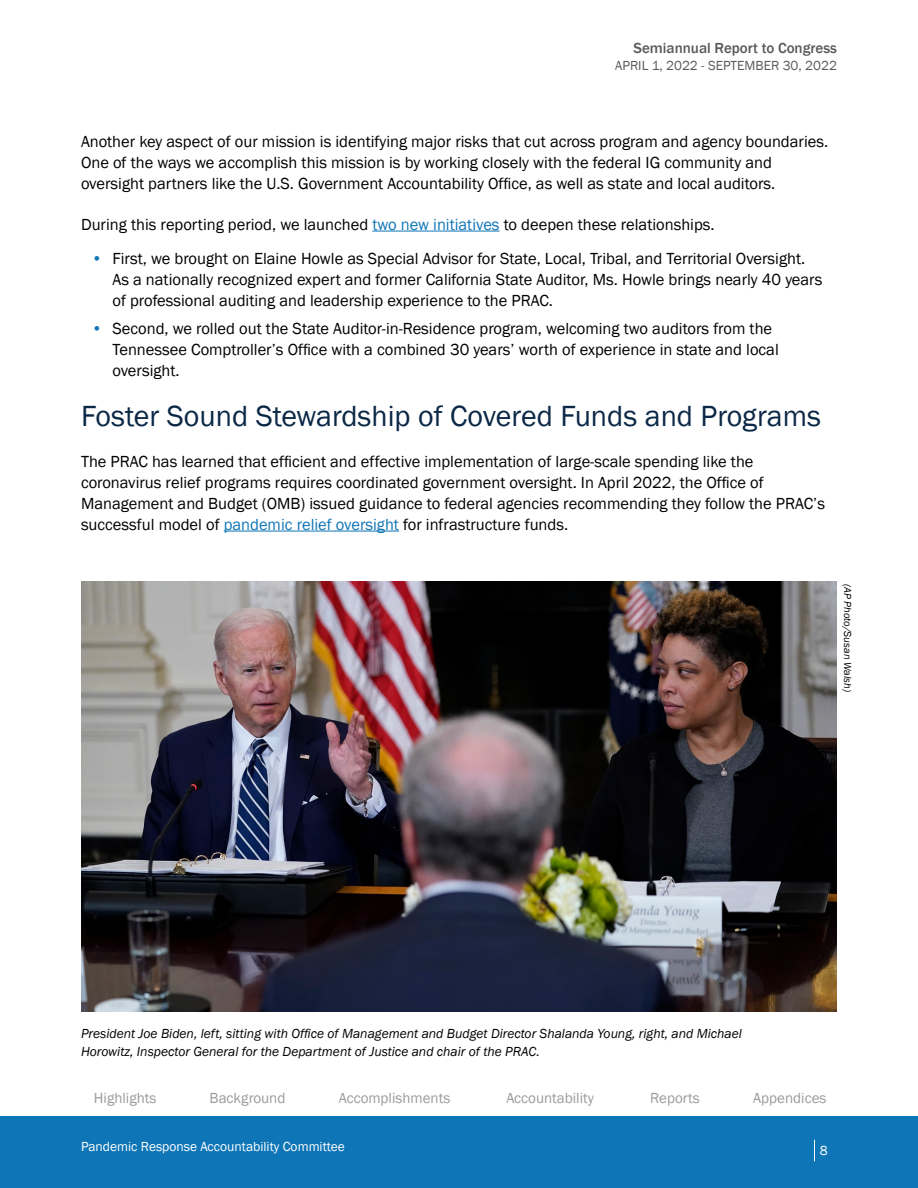
<style>
.page{position:relative;width:918px;height:1188px;background:#fff}
.page>*{position:absolute;margin:0;border:0;box-sizing:border-box;transform-origin:0 0}
.t1{font:30px "Franklin Gothic";color:#0b2847}
.t2{font:16.5px/21px "Franklin Gothic";color:#000}
.t3{font:15px "Franklin Gothic";color:#9d999a}
.t4{font:500 15px "Franklin Gothic";color:#5a5a5a}
.t5{font:italic 13.5px/18px "Franklin Gothic";color:#000}
.t6{font:13.5px "Franklin Gothic";color:#fff}
.t7{font:13.5px "Franklin Gothic";color:#5a5a5a}
.t8{font:italic 10.5px "Franklin Gothic";color:#000}
.s1{color:#0e75b7}
</style>
<div class="page">
<div style="left:0;top:1117px;width:918px;height:71px;background:#0e75b7"></div>
<svg style="left:814px;top:1140px;width:1px;height:21px"></svg>
<hr style="left:372px;top:231px;width:128px;height:1px;background:#0e75b7">
<hr style="left:224px;top:531px;width:175px;height:1px;background:#0e75b7">
<img style="left:81px;top:581px;width:756px;height:430px">
<p class="t4" style="left:633px;top:39px;width:205px">Semiannual Report to Congress</p>
<p class="t7" style="left:615px;top:57px;width:223px">APRIL 1, 2022 - SEPTEMBER 30, 2022</p>
<p class="t2" style="left:81px;top:131px;width:749px">Another key aspect of our mission is identifying major risks that cut across program and agency boundaries.<br>One of the ways we accomplish this mission is by working closely with the federal IG community and oversight partners like the U.S. Government Accountability Office, as well as state and local auditors.</p>
<p class="t2" style="left:81px;top:214px;width:635px">During this reporting period, we launched <span class="s1">two new initiatives</span> to deepen these relationships.</p>
<p class="t2" style="left:112px;top:249px;width:711px;text-indent:-21px"><span class="s1">•</span> First, we brought on Elaine Howle as Special Advisor for State, Local, Tribal, and Territorial Oversight.<br>As a nationally recognized expert and former California State Auditor, Ms. Howle brings nearly 40 years of professional auditing and leadership experience to the PRAC.</p>
<p class="t2" style="left:113px;top:318px;width:668px;text-indent:-21px"><span class="s1">•</span> Second, we rolled out the State Auditor-in-Residence program, welcoming two auditors from the<br>Tennessee Comptroller’s Office with a combined 30 years’ worth of experience in state and local oversight.</p>
<h2 class="t1" style="left:81px;top:397px;width:742px">Foster Sound Stewardship of Covered Funds and Programs</h2>
<p class="t2" style="left:81px;top:451px;width:746px">The PRAC has learned that efficient and effective implementation of large-scale spending like the coronavirus relief programs requires coordinated government oversight. In April 2022, the Office of Management and Budget (OMB) issued guidance to federal agencies recommending they follow the PRAC’s successful model of <span class="s1">pandemic relief oversight</span> for infrastructure funds.</p>
<p class="t8" style="left:854px;top:584px;width:110px;rotate:90deg">(AP Photo/Susan Walsh)</p>
<p class="t5" style="left:81px;top:1024px;width:662px">President Joe Biden, left, sitting with Office of Management and Budget Director Shalanda Young, right, and Michael<br>Horowitz, Inspector General for the Department of Justice and chair of the PRAC.</p>
<p class="t3" style="left:94px;top:1089px;width:64px">Highlights</p>
<p class="t3" style="left:210px;top:1089px;width:77px">Background</p>
<p class="t3" style="left:339px;top:1089px;width:113px">Accomplishments</p>
<p class="t3" style="left:506px;top:1089px;width:89px">Accountability</p>
<p class="t3" style="left:650px;top:1089px;width:51px">Reports</p>
<p class="t3" style="left:753px;top:1089px;width:75px">Appendices</p>
<p class="t6" style="left:81px;top:1138px;width:265px">Pandemic Response Accountability Committee</p>
<p class="t6" style="left:820px;top:1142px;width:9px">8</p>
</div>
